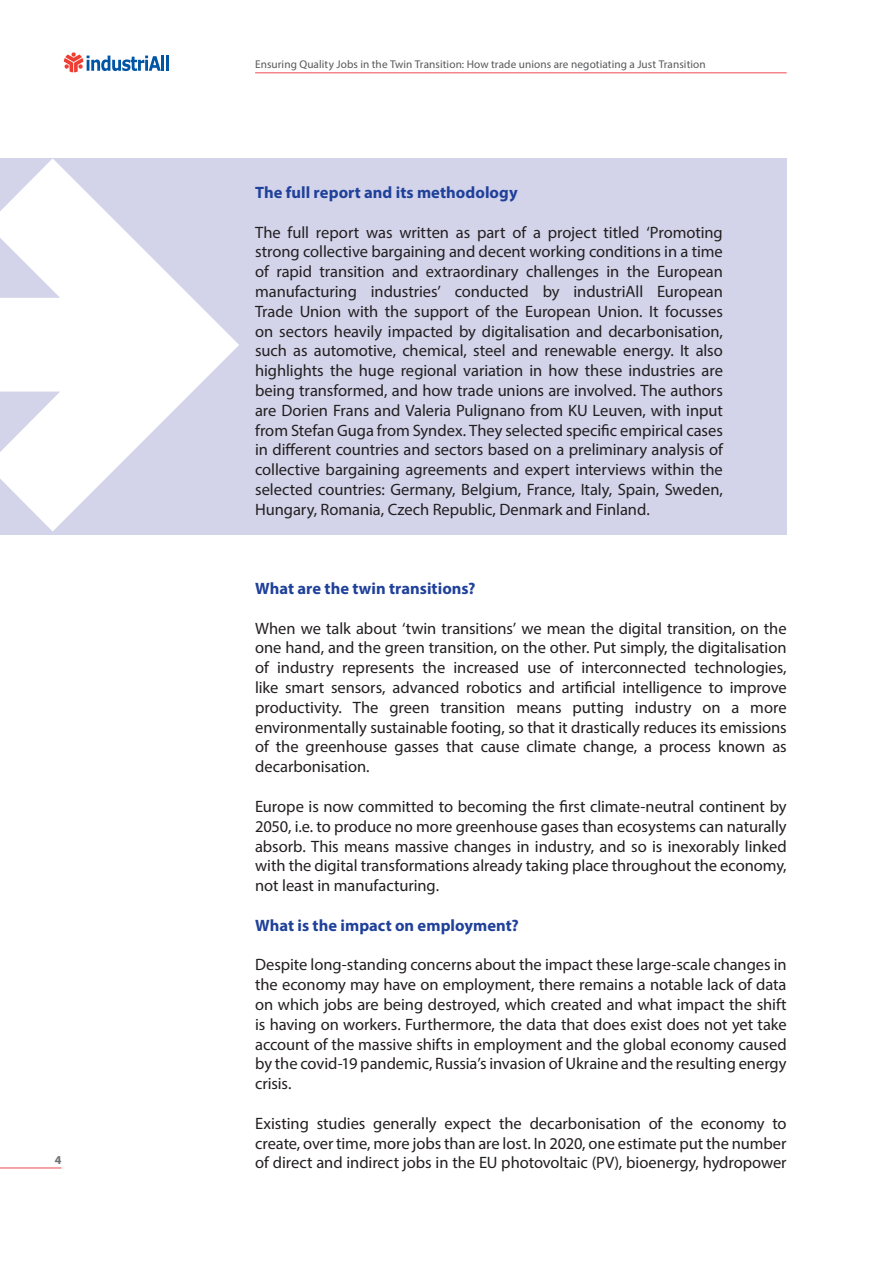
<style>
.page{position:relative;width:893px;height:1263px;background:#fff}
.page>*{position:absolute;margin:0;border:0;box-sizing:border-box;transform-origin:0 0}
.t1{font:16.5px/19.8px "Myriad Pro";letter-spacing:-.005em;color:#231f20;text-align:justify}
.t2{font:700 16.5px "Myriad Pro";color:#20419a}
.t3{font:700 12px "Myriad Pro";color:#6c6d70}
.t4{font:11.25px "Myriad Pro";letter-spacing:.01em;color:#57585a}
</style>
<div class="page">
<hr style="left:0;top:1167px;width:61px;height:1px;background:#ef4b55">
<hr style="left:255px;top:72px;width:532px;height:1px;background:#ef4b55">
<hr style="left:161px;top:56px;width:3px;height:15px;background:#0155a5">
<hr style="left:166px;top:56px;width:3px;height:15px;background:#0155a5">
<svg style="left:64px;top:52px;width:97px;height:20px"></svg>
<div style="left:0;top:158px;width:787px;height:377px;background:#d3d4ea"></div>
<svg style="left:0;top:158px;width:239px;height:373px;fill:#fff"></svg>
<p class="t3" style="left:55px;top:1152px;width:8px">4</p>
<p class="t4" style="left:255px;top:57px;width:452px">Ensuring Quality Jobs in the Twin Transition: How trade unions are negotiating a Just Transition</p>
<p class="t2" style="left:255px;top:182px;width:264px">The full report and its methodology</p>
<p class="t1" style="left:255px;top:222px;width:469px">The full report was written as part of a project titled ‘Promoting strong collective bargaining and decent working conditions in a time of rapid transition and extraordinary challenges in the European manufacturing industries’ conducted by industriAll European Trade Union with the support of the European Union. It focusses on sectors heavily impacted by digitalisation and decarbonisation, such as automotive, chemical, steel and renewable energy. It also highlights the huge regional variation in how these industries are being transformed, and how trade unions are involved. The authors are Dorien Frans and Valeria Pulignano from KU Leuven, with input from Stefan Guga from Syndex. They selected specific empirical cases in different countries and sectors based on a preliminary analysis of collective bargaining agreements and expert interviews within the selected countries: Germany, Belgium, France, Italy, Spain, Sweden, Hungary, Romania, Czech Republic, Denmark and Finland.</p>
<p class="t2" style="left:255px;top:578px;width:222px">What are the twin transitions?</p>
<p class="t1" style="left:255px;top:618px;width:533px">When we talk about ‘twin transitions’ we mean the digital transition, on the one hand, and the green transition, on the other. Put simply, the digitalisation of industry represents the increased use of interconnected technologies, like smart sensors, advanced robotics and artificial intelligence to improve productivity. The green transition means putting industry on a more environmentally sustainable footing, so that it drastically reduces its emissions of the greenhouse gasses that cause climate change, a process known as decarbonisation.</p>
<p class="t1" style="left:255px;top:796px;width:533px">Europe is now committed to becoming the first climate-neutral continent by 2050, i.e. to produce no more greenhouse gases than ecosystems can naturally absorb. This means massive changes in industry, and so is inexorably linked with the digital transformations already taking place throughout the economy, not least in manufacturing.</p>
<p class="t2" style="left:255px;top:914px;width:265px">What is the impact on employment?</p>
<p class="t1" style="left:255px;top:955px;width:533px">Despite long-standing concerns about the impact these large-scale changes in the economy may have on employment, there remains a notable lack of data on which jobs are being destroyed, which created and what impact the shift is having on workers. Furthermore, the data that does exist does not yet take account of the massive shifts in employment and the global economy caused by the covid-19 pandemic, Russia’s invasion of Ukraine and the resulting energy crisis.</p>
<p class="t1" style="left:255px;top:1113px;width:533px">Existing studies generally expect the decarbonisation of the economy to create, over time, more jobs than are lost. In 2020, one estimate put the number of direct and indirect jobs in the EU photovoltaic (PV), bioenergy, hydropower</p>
</div>
